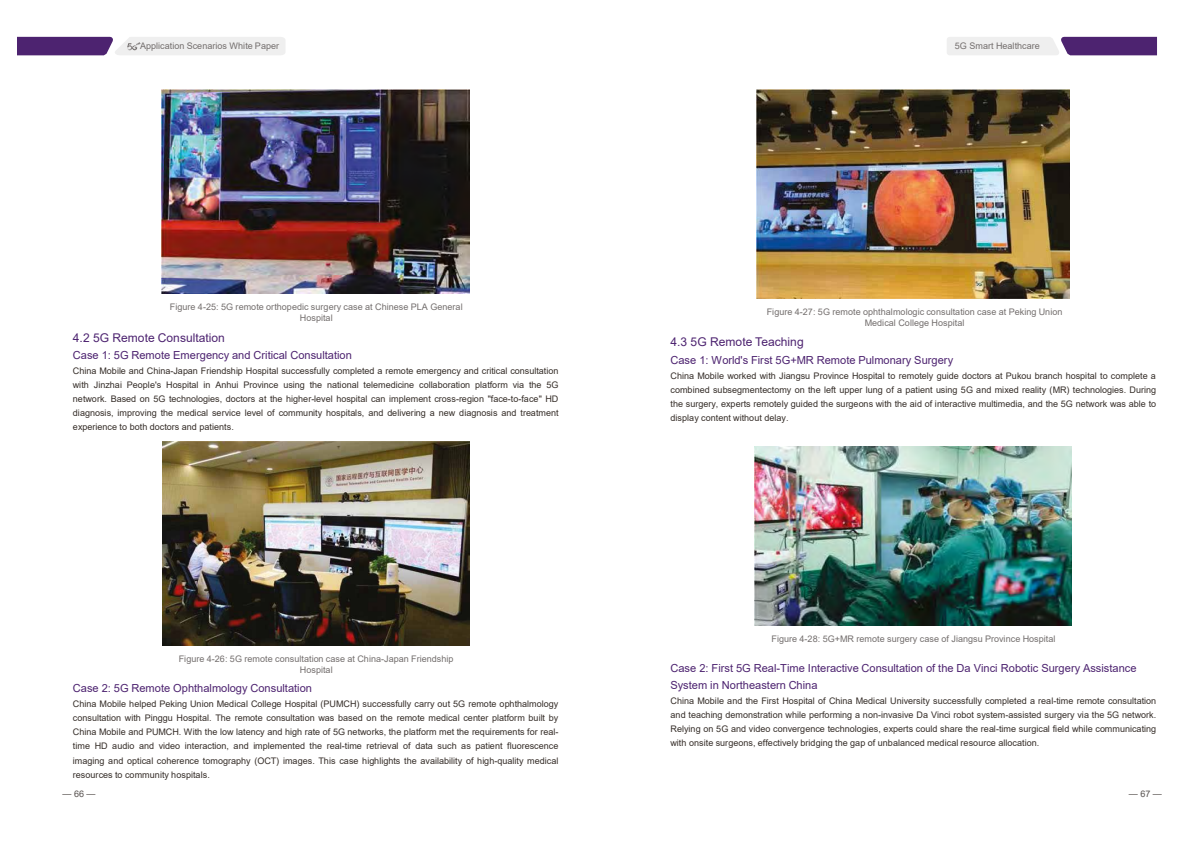
<style>
.page{position:relative;width:1191px;height:842px;background:#fff}
.page>*{position:absolute;margin:0;border:0;box-sizing:border-box;transform-origin:0 0}
.t1{font:12px "Arial";letter-spacing:.005em;color:#4d2370}
.t2{font:11.1px/17.2px "Arial";color:#4d2370}
.t3{font:9px/14.1px "Arial";letter-spacing:.005em;color:#352d28;text-align:justify}
.t4{font:9px/10.8px "Arial";letter-spacing:.005em;color:#736e6d;text-align:center}
.t5{font:9px "Arial";color:#57514f}
</style>
<div class="page">
<svg style="left:947px;top:37px;width:210px;height:18px"></svg>
<img style="left:755px;top:446px;width:316px;height:179px">
<img style="left:162px;top:90px;width:308px;height:204px">
<img style="left:756px;top:90px;width:313px;height:209px">
<img style="left:162px;top:442px;width:307px;height:203px">
<svg style="left:17px;top:37px;width:268px;height:18px"></svg>
<p class="t4" style="left:140px;top:41px;width:141px">Application Scenarios White Paper</p>
<p class="t4" style="left:954px;top:41px;width:87px">5G Smart Healthcare</p>
<p class="t4" style="left:170px;top:302px;width:294px">Figure 4-25: 5G remote orthopedic surgery case at Chinese PLA General<br>Hospital</p>
<p class="t4" style="left:766px;top:306px;width:297px">Figure 4-27: 5G remote ophthalmologic consultation case at Peking Union<br>Medical College Hospital</p>
<h1 class="t1" style="left:73px;top:329px;width:153px">4.2 5G Remote Consultation</h1>
<p class="t2" style="left:73px;top:346px;width:280px">Case 1: 5G Remote Emergency and Critical Consultation</p>
<p class="t3" style="left:73px;top:364px;width:487px">China Mobile and China-Japan Friendship Hospital successfully completed a remote emergency and critical consultation with Jinzhai People's Hospital in Anhui Province using the national telemedicine collaboration platform via the 5G network. Based on 5G technologies, doctors at the higher-level hospital can implement cross-region "face-to-face" HD diagnosis, improving the medical service level of community hospitals, and delivering a new diagnosis and treatment experience to both doctors and patients.</p>
<h1 class="t1" style="left:670px;top:334px;width:135px">4.3 5G Remote Teaching</h1>
<p class="t2" style="left:670px;top:351px;width:284px">Case 1: World's First 5G+MR Remote Pulmonary Surgery</p>
<p class="t3" style="left:670px;top:368px;width:487px">China Mobile worked with Jiangsu Province Hospital to remotely guide doctors at Pukou branch hospital to complete a combined subsegmentectomy on the left upper lung of a patient using 5G and mixed reality (MR) technologies. During the surgery, experts remotely guided the surgeons with the aid of interactive multimedia, and the 5G network was able to display content without delay.</p>
<p class="t4" style="left:771px;top:633px;width:285px">Figure 4-28: 5G+MR remote surgery case of Jiangsu Province Hospital</p>
<p class="t4" style="left:179px;top:653px;width:276px">Figure 4-26: 5G remote consultation case at China-Japan Friendship<br>Hospital</p>
<p class="t2" style="left:670px;top:659px;width:467px">Case 2: First 5G Real-Time Interactive Consultation of the Da Vinci Robotic Surgery Assistance<br>System in Northeastern China</p>
<p class="t3" style="left:670px;top:694px;width:487px">China Mobile and the First Hospital of China Medical University successfully completed a real-time remote consultation and teaching demonstration while performing a non-invasive Da Vinci robot system-assisted surgery via the 5G network.<br>Relying on 5G and video convergence technologies, experts could share the real-time surgical field while communicating with onsite surgeons, effectively bridging the gap of unbalanced medical resource allocation.</p>
<p class="t2" style="left:73px;top:680px;width:241px">Case 2: 5G Remote Ophthalmology Consultation</p>
<p class="t3" style="left:73px;top:697px;width:487px">China Mobile helped Peking Union Medical College Hospital (PUMCH) successfully carry out 5G remote ophthalmology consultation with Pinggu Hospital. The remote consultation was based on the remote medical center platform built by China Mobile and PUMCH. With the low latency and high rate of 5G networks, the platform met the requirements for real&shy;time HD audio and video interaction, and implemented the real-time retrieval of data such as patient fluorescence imaging and optical coherence tomography (OCT) images. This case highlights the availability of high-quality medical resources to community hospitals.</p>
<p class="t5" style="left:62px;top:787px;width:35px">— 66 —</p>
<p class="t5" style="left:1128px;top:787px;width:35px">— 67 —</p>
</div>
